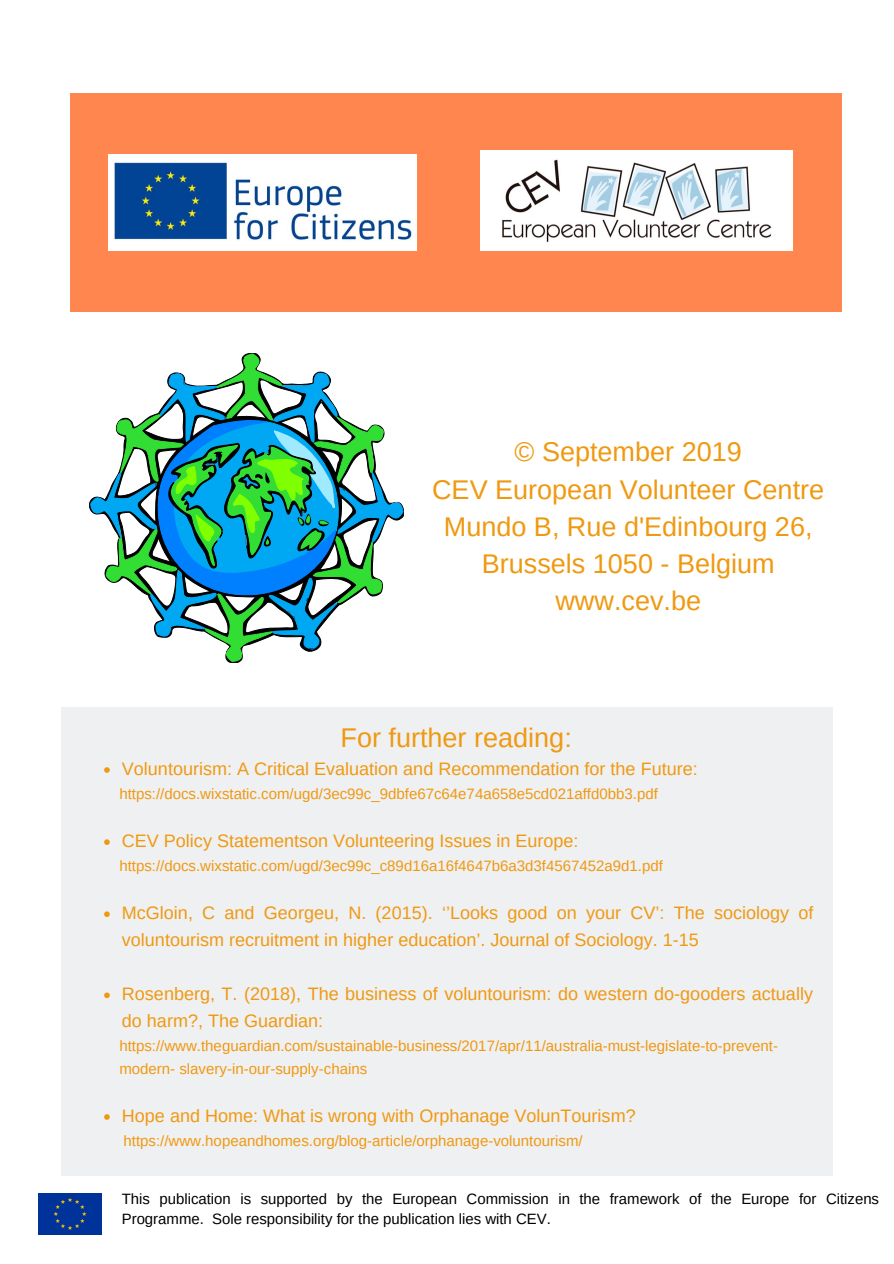
<style>
.page{position:relative;width:894px;height:1264px;background:#fff}
.page>*{position:absolute;margin:0;border:0;box-sizing:border-box;transform-origin:0 0}
.t1{font:27px/37.2px "Arimo";color:#ef9911;text-align:center}
.t2{font:18px/27px "Arimo";color:#ef9911}
.t3{font:15px/22.5px "Arimo";color:#ef9911}
.t4{font:15px/20.1px "Arimo";color:#000}
</style>
<div class="page">
<div style="left:39px;top:1193px;width:63px;height:41px;background:#039"></div>
<div style="left:70px;top:94px;width:771px;height:217px;background:#ff864e"></div>
<img style="left:108px;top:155px;width:308px;height:95px">
<img style="left:480px;top:151px;width:311px;height:100px">
<svg style="left:91px;top:354px;width:312px;height:307px"></svg>
<div style="left:61px;top:706px;width:771px;height:469px;background:#eff0f2"></div>
<svg style="left:104px;top:767px;width:6px;height:5px"></svg>
<svg style="left:104px;top:839px;width:6px;height:6px"></svg>
<svg style="left:104px;top:911px;width:6px;height:6px"></svg>
<svg style="left:104px;top:992px;width:6px;height:6px"></svg>
<svg style="left:104px;top:1114px;width:6px;height:5px"></svg>
<h1 class="t1" style="left:432px;top:433px;width:393px">© September 2019<br>CEV European Volunteer Centre<br>Mundo B, Rue d'Edinbourg 26,<br>Brussels 1050 - Belgium www.cev.be</h1>
<h1 class="t1" style="left:340px;top:719px;width:233px">For further reading:</h1>
<p class="t2" style="left:122px;top:755px;width:577px">Voluntourism: A Critical Evaluation and Recommendation for the Future:</p>
<p class="t3" style="left:119px;top:782px;width:540px">https://docs.wixstatic.com/ugd/3ec99c_9dbfe67c64e74a658e5cd021affd0bb3.pdf</p>
<p class="t2" style="left:122px;top:827px;width:458px">CEV Policy Statementson Volunteering Issues in Europe:</p>
<p class="t3" style="left:119px;top:854px;width:545px">https://docs.wixstatic.com/ugd/3ec99c_c89d16a16f4647b6a3d3f4567452a9d1.pdf</p>
<p class="t2" style="left:122px;top:899px;width:693px">McGloin, C and Georgeu, N. (2015). ‘’Looks good on your CV’: The sociology of voluntourism recruitment in higher education’. Journal of Sociology. 1-15</p>
<p class="t2" style="left:122px;top:980px;width:692px">Rosenberg, T. (2018), The business of voluntourism: do western do-gooders actually do harm?, The Guardian:</p>
<p class="t3" style="left:119px;top:1034px;width:660px">https://www.theguardian.com/sustainable-business/2017/apr/11/australia-must-legislate-to-prevent&shy;modern- slavery-in-our-supply-chains</p>
<p class="t2" style="left:122px;top:1102px;width:515px">Hope and Home: What is wrong with Orphanage VolunTourism?</p>
<p class="t3" style="left:123px;top:1129px;width:460px">https://www.hopeandhomes.org/blog-article/orphanage-voluntourism/</p>
<p class="t4" style="left:122px;top:1188px;width:758px">This publication is supported by the European Commission in the framework of the Europe for Citizens<br>Programme. Sole responsibility for the publication lies with CEV.</p>
</div>
